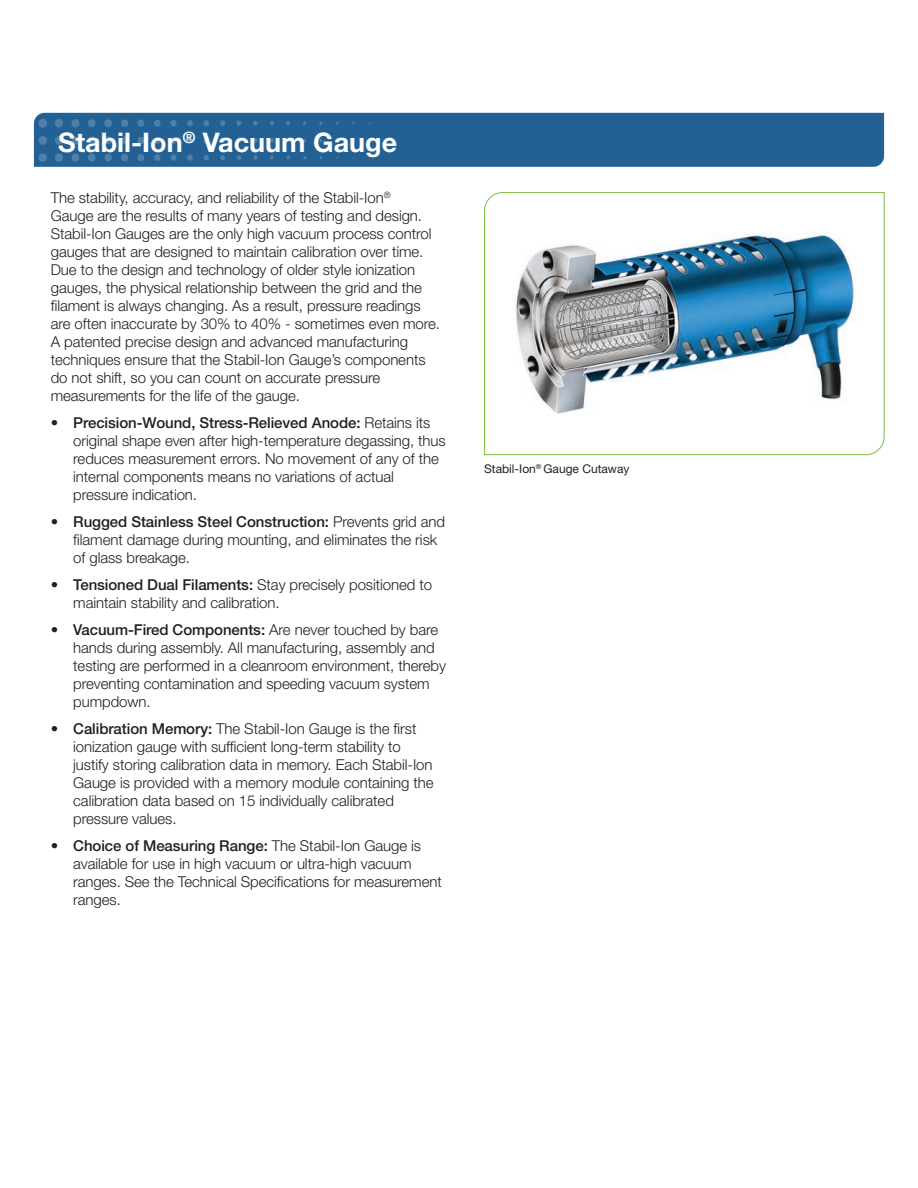
<style>
.page{position:relative;width:918px;height:1188px;background:#fff}
.page>*{position:absolute;margin:0;border:0;box-sizing:border-box;transform-origin:0 0}
.t1{font:700 27px "Helvetica Neue LT Std";color:#fff}
.t2{font:300 15px/18px "Helvetica Neue LT Std";letter-spacing:-.005em;color:#231f20}
.t3{font:12px "Helvetica Neue LT Std";color:#231f20}
.s1{font-weight:500}
</style>
<div class="page">
<div style="left:34px;top:113px;width:850px;height:54px;background:#236194"></div>
<img style="left:35px;top:112px;width:341px;height:55px">
<svg style="left:484px;top:192px;width:401px;height:263px"></svg>
<h1 class="t1" style="left:58px;top:125px;width:341px">Stabil-Ion<sup>®</sup> Vacuum Gauge</h1>
<p class="t2" style="left:51px;top:188px;width:391px">The stability, accuracy, and reliability of the Stabil-Ion<sup>®<br></sup>Gauge are the results of many years of testing and design.<br>Stabil-Ion Gauges are the only high vacuum process control gauges that are designed to maintain calibration over time.<br>Due to the design and technology of older style ionization gauges, the physical relationship between the grid and the filament is always changing. As a result, pressure readings are often inaccurate by 30% to 40% - sometimes even more.<br>A patented precise design and advanced manufacturing techniques ensure that the Stabil-Ion Gauge’s components do not shift, so you can count on accurate pressure measurements for the life of the gauge.</p>
<p class="t2" style="left:73px;top:413px;width:374px;text-indent:-22px">• <span class="s1">Precision-Wound, Stress-Relieved Anode:</span> Retains its original shape even after high-temperature degassing, thus reduces measurement errors. No movement of any of the internal components means no variations of actual pressure indication.</p>
<p class="t2" style="left:73px;top:512px;width:373px;text-indent:-22px">• <span class="s1">Rugged Stainless Steel Construction:</span> Prevents grid and filament damage during mounting, and eliminates the risk of glass breakage.</p>
<p class="t2" style="left:73px;top:575px;width:360px;text-indent:-22px">• <span class="s1">Tensioned Dual Filaments:</span> Stay precisely positioned to maintain stability and calibration.</p>
<p class="t2" style="left:73px;top:620px;width:374px;text-indent:-22px">• <span class="s1">Vacuum-Fired Components:</span> Are never touched by bare hands during assembly. All manufacturing, assembly and testing are performed in a cleanroom environment, thereby preventing contamination and speeding vacuum system pumpdown.</p>
<p class="t2" style="left:73px;top:719px;width:362px;text-indent:-22px">• <span class="s1">Calibration Memory:</span> The Stabil-Ion Gauge is the first ionization gauge with sufficient long-term stability to justify storing calibration data in memory. Each Stabil-Ion Gauge is provided with a memory module containing the calibration data based on 15 individually calibrated pressure values.</p>
<p class="t2" style="left:73px;top:836px;width:370px;text-indent:-22px">• <span class="s1">Choice of Measuring Range:</span> The Stabil-Ion Gauge is available for use in high vacuum or ultra-high vacuum ranges. See the Technical Specifications for measurement ranges.</p>
<p class="t3" style="left:484px;top:462px;width:147px">Stabil-Ion<sup>®</sup> Gauge Cutaway</p>
</div>
